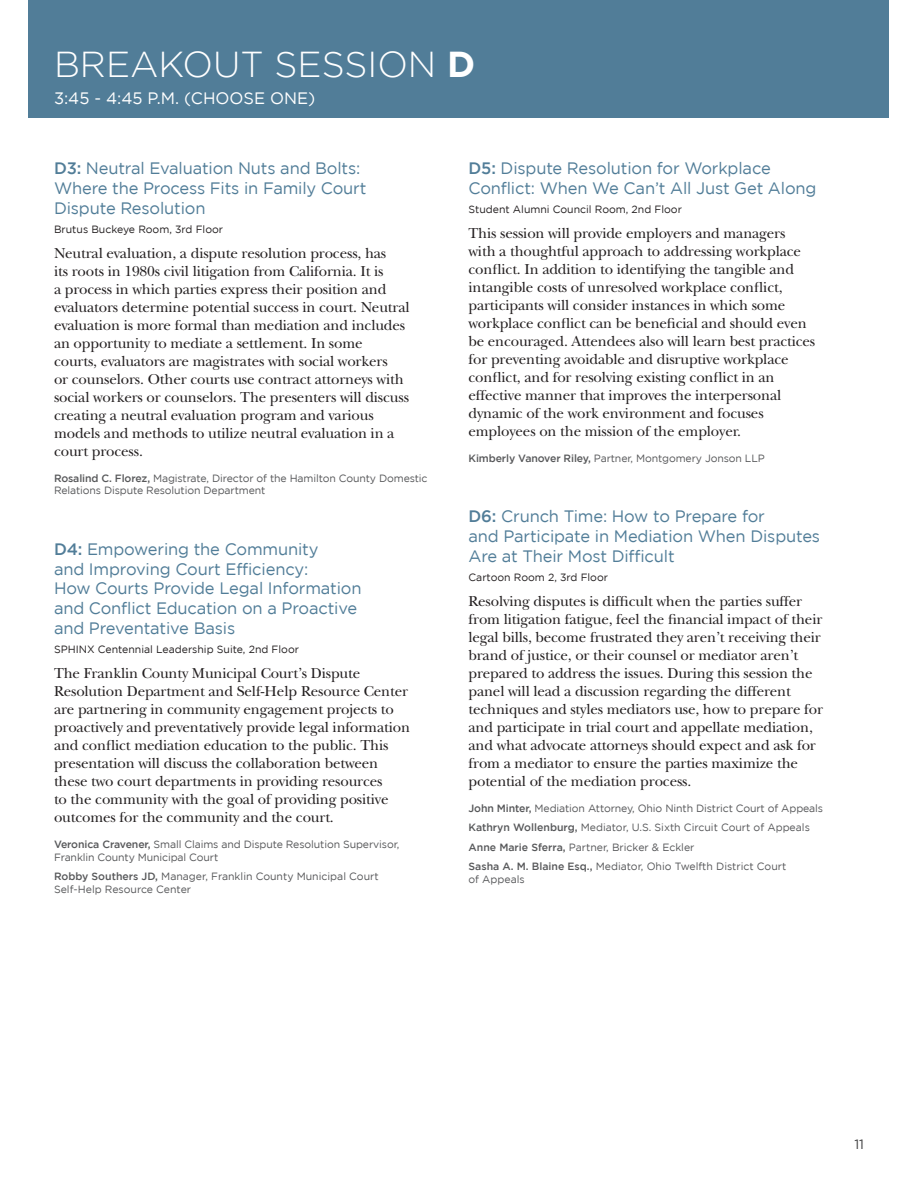
<style>
.page{position:relative;width:918px;height:1188px;background:#fff}
.page>*{position:absolute;margin:0;border:0;box-sizing:border-box;transform-origin:0 0}
.t1{font:300 36px "Gotham";color:#fff}
.Description_Title{font:16.5px/19.8px "Gotham";letter-spacing:-.01em;color:#517d98}
.t2{font:16.5px "Gotham";color:#fff}
.Body{font:15px/18px "New Baskerville Std";letter-spacing:-.01em;color:#231f20}
.Location{font:15px/18px "New Baskerville Std";letter-spacing:-.01em;color:#231f20}
.t3{font:13.5px "Gotham";color:#3e3e3f}
.First_Presenter{font:10.5px/12.6px "Gotham";letter-spacing:-.01em;color:#57585a}
.Following_Presenters{font:10.5px/12.6px "Gotham";color:#57585a}
.Room{font:10.5px "Gotham";color:#231f20}
.s1{font-weight:700}
.s2{font-weight:500}
</style>
<div class="page">
<div style="left:29px;top:0;width:860px;height:117px;background:#517d98"></div>
<p class="t1" style="left:54px;top:45px;width:423px">BREAKOUT SESSION <span class="s1">D</span></p>
<p class="t2" style="left:54px;top:89px;width:263px">3:45 - 4:45 P.M. (CHOOSE ONE)</p>
<p class="Description_Title" style="left:54px;top:158px;width:314px"><span class="s2">D3:</span> Neutral Evaluation Nuts and Bolts:<br>Where the Process Fits in Family Court<br>Dispute Resolution</p>
<p class="Room" style="left:54px;top:223px;width:171px">Brutus Buckeye Room, 3rd Floor</p>
<p class="Location" style="left:54px;top:244px;width:357px">Neutral evaluation, a dispute resolution process, has<br>its roots in 1980s civil litigation from California. It is<br>a process in which parties express their position and evaluators determine potential success in court. Neutral evaluation is more formal than mediation and includes an opportunity to mediate a settlement. In some<br>courts, evaluators are magistrates with social workers<br>or counselors. Other courts use contract attorneys with social workers or counselors. The presenters will discuss creating a neutral evaluation program and various models and methods to utilize neutral evaluation in a court process.</p>
<p class="First_Presenter" style="left:54px;top:472px;width:375px"><span class="s2">Rosalind C. Florez,</span> Magistrate, Director of the Hamilton County Domestic<br>Relations Dispute Resolution Department</p>
<p class="Description_Title" style="left:54px;top:539px;width:309px"><span class="s2">D4:</span> Empowering the Community<br>and Improving Court Efficiency:<br>How Courts Provide Legal Information and Conflict Education on a Proactive and Preventative Basis</p>
<p class="Room" style="left:54px;top:644px;width:247px">SPHINX Centennial Leadership Suite, 2nd Floor</p>
<p class="Body" style="left:54px;top:664px;width:358px">The Franklin County Municipal Court’s Dispute Resolution Department and Self-Help Resource Center are partnering in community engagement projects to proactively and preventatively provide legal information and conflict mediation education to the public. This presentation will discuss the collaboration between these two court departments in providing resources<br>to the community with the goal of providing positive outcomes for the community and the court.</p>
<p class="First_Presenter" style="left:54px;top:838px;width:347px"><span class="s2">Veronica Cravener,</span> Small Claims and Dispute Resolution Supervisor,<br>Franklin County Municipal Court</p>
<p class="Following_Presenters" style="left:54px;top:870px;width:326px"><span class="s2">Robby Southers JD,</span> Manager, Franklin County Municipal Court<br>Self-Help Resource Center</p>
<p class="Description_Title" style="left:469px;top:158px;width:349px"><span class="s2">D5:</span> Dispute Resolution for Workplace<br>Conflict: When We Can’t All Just Get Along</p>
<p class="Room" style="left:469px;top:204px;width:215px">Student Alumni Council Room, 2nd Floor</p>
<p class="Body" style="left:469px;top:224px;width:348px">This session will provide employers and managers with a thoughtful approach to addressing workplace conflict. In addition to identifying the tangible and intangible costs of unresolved workplace conflict, participants will consider instances in which some workplace conflict can be beneficial and should even be encouraged. Attendees also will learn best practices for preventing avoidable and disruptive workplace conflict, and for resolving existing conflict in an effective manner that improves the interpersonal dynamic of the work environment and focuses employees on the mission of the employer.</p>
<p class="First_Presenter" style="left:469px;top:452px;width:298px"><span class="s2">Kimberly Vanover Riley,</span> Partner, Montgomery Jonson LLP</p>
<p class="Description_Title" style="left:469px;top:506px;width:353px"><span class="s2">D6:</span> Crunch Time: How to Prepare for<br>and Participate in Mediation When Disputes<br>Are at Their Most Difficult</p>
<p class="Room" style="left:469px;top:572px;width:141px">Cartoon Room 2, 3rd Floor</p>
<p class="Body" style="left:469px;top:592px;width:356px">Resolving disputes is difficult when the parties suffer from litigation fatigue, feel the financial impact of their legal bills, become frustrated they aren’t receiving their brand of justice, or their counsel or mediator aren’t prepared to address the issues. During this session the panel will lead a discussion regarding the different techniques and styles mediators use, how to prepare for and participate in trial court and appellate mediation, and what advocate attorneys should expect and ask for from a mediator to ensure the parties maximize the potential of the mediation process.</p>
<p class="First_Presenter" style="left:469px;top:802px;width:356px"><span class="s2">John Minter,</span> Mediation Attorney, Ohio Ninth District Court of Appeals</p>
<p class="Following_Presenters" style="left:469px;top:821px;width:343px"><span class="s2">Kathryn Wollenburg,</span> Mediator, U.S. Sixth Circuit Court of Appeals</p>
<p class="Following_Presenters" style="left:469px;top:841px;width:228px"><span class="s2">Anne Marie Sferra,</span> Partner, Bricker &amp; Eckler</p>
<p class="Following_Presenters" style="left:469px;top:860px;width:319px"><span class="s2">Sasha A. M. Blaine Esq.,</span> Mediator, Ohio Twelfth District Court of Appeals</p>
<p class="t3" style="left:854px;top:1137px;width:11px">11</p>
</div>
